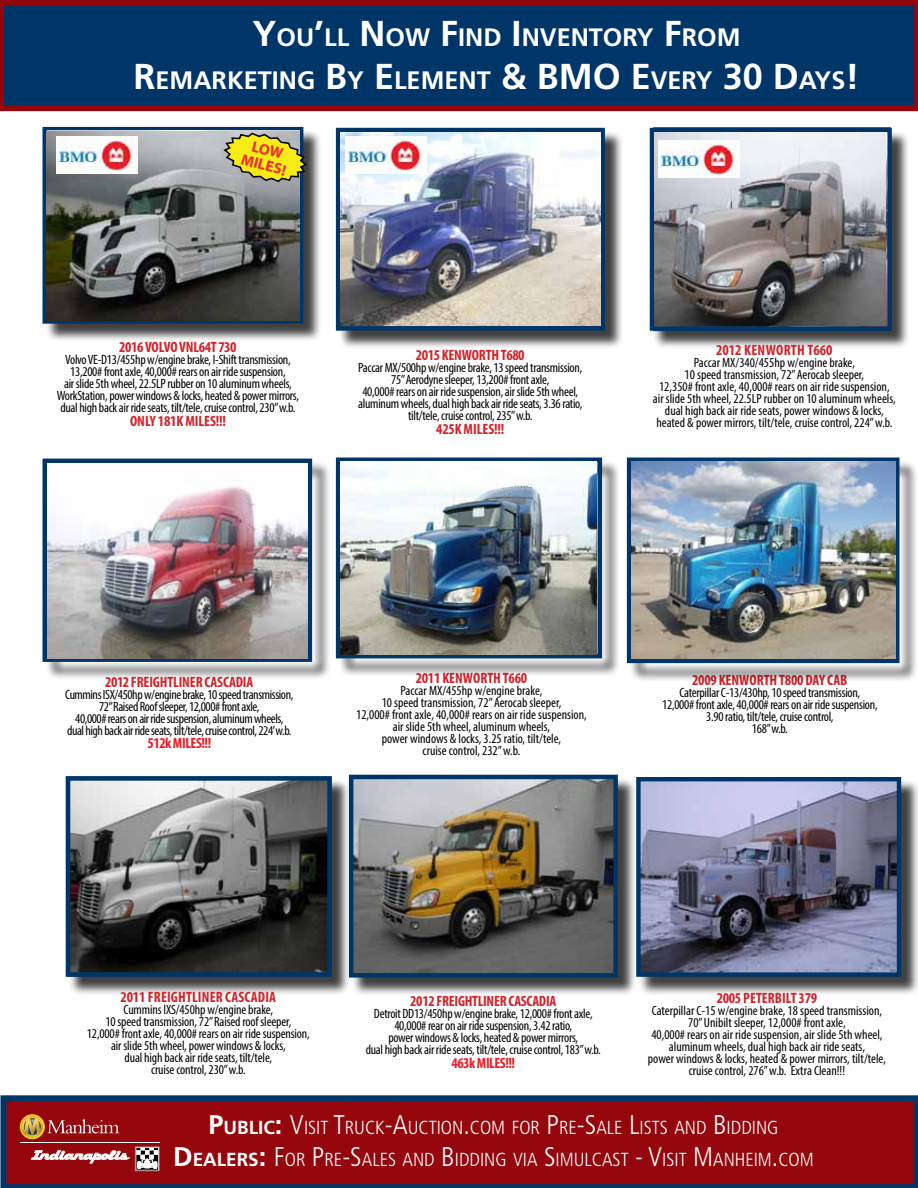
<style>
.page{position:relative;width:918px;height:1188px;background:#fff}
.page>*{position:absolute;margin:0;border:0;box-sizing:border-box;transform-origin:0 0}
.t1{font:700 25.2px/43.2px "Frutiger LT Std";color:#fff;text-align:center}
.t2{font:300 condensed 18.9px/32.4px "Frutiger LT Std";color:#fff;text-align:center}
.t3{font:700 15.45px/15.5px "Myriad Pro";color:#ee2d2d;text-align:center}
.t4{font:700 condensed 15px "Myriad Pro";letter-spacing:-.01em;color:#d2232a}
.t5{font:700 condensed 15px "Myriad Pro";letter-spacing:.01em;color:#d2232a}
.t6{font:700 condensed 15px "Myriad Pro";letter-spacing:-.03em;color:#ed1c24}
.t7{font:700 condensed 15px "Myriad Pro";letter-spacing:-.03em;color:#d2232a}
.t8{font:condensed 13.5px/12px "Myriad Pro";letter-spacing:-.02em;color:#000;text-align:center}
.t9{font:condensed 13.5px/12px "Myriad Pro";color:#000;text-align:center}
.s1{font-size:36px}
.s2{font-weight:700;font-stretch:normal;font-size:27px}
.s3{font-weight:700;font-stretch:normal}
.s4{font-size:27px}
</style>
<div class="page">
<svg style="left:0;top:0;width:918px;height:111px;background:#0f2f5e"></svg>
<svg style="left:0;top:1095px;width:918px;height:93px;background:#820c18"></svg>
<hr style="left:20px;top:1142px;width:140px;height:1px;background:#fff">
<svg style="left:20px;top:1114px;width:100px;height:25px;background:#a93f2d"></svg>
<svg style="left:31px;top:1150px;width:98px;height:13px"></svg>
<svg style="left:135px;top:1147px;width:25px;height:24px"></svg>
<div style="left:45px;top:129px;width:277px;height:213px;background:#000;opacity:.75"></div>
<div style="left:43px;top:127px;width:260px;height:197px;border:4px solid #003568"></div>
<div style="left:638px;top:779px;width:280px;height:217px;background:#000;opacity:.75"></div>
<img style="left:641px;top:782px;width:255px;height:190px">
<div style="left:636px;top:777px;width:265px;height:200px;border:4px solid #003568"></div>
<div style="left:68px;top:778px;width:282px;height:217px;background:#000;opacity:.75"></div>
<img style="left:72px;top:782px;width:254px;height:189px">
<div style="left:66px;top:776px;width:266px;height:201px;border:5px solid #003568"></div>
<div style="left:629px;top:460px;width:289px;height:222px;background:#000;opacity:.75"></div>
<div style="left:627px;top:458px;width:273px;height:205px;border:4px solid #003568"></div>
<div style="left:338px;top:130px;width:285px;height:219px;background:#000;opacity:.75"></div>
<div style="left:336px;top:128px;width:269px;height:203px;border:4px solid #003568"></div>
<div style="left:45px;top:461px;width:286px;height:220px;background:#000;opacity:.75"></div>
<div style="left:43px;top:459px;width:269px;height:203px;border:4px solid #003568"></div>
<div style="left:652px;top:130px;width:259px;height:219px;background:#000;opacity:.75"></div>
<div style="left:650px;top:128px;width:242px;height:203px;border:4px solid #003568"></div>
<div style="left:351px;top:777px;width:285px;height:219px;background:#000;opacity:.75"></div>
<img style="left:354px;top:780px;width:259px;height:193px">
<div style="left:349px;top:775px;width:269px;height:203px;border:4px solid #003568"></div>
<div style="left:338px;top:460px;width:283px;height:217px;background:#000;opacity:.75"></div>
<div style="left:336px;top:458px;width:266px;height:200px;border:5px solid #003568"></div>
<img style="left:47px;top:131px;width:252px;height:190px">
<div style="left:653px;top:127px;width:238px;height:204px;border:1px solid #003568"></div>
<img style="left:341px;top:132px;width:260px;height:193px">
<img style="left:655px;top:133px;width:231px;height:193px">
<img style="left:48px;top:464px;width:260px;height:194px">
<img style="left:340px;top:462px;width:257px;height:192px">
<img style="left:632px;top:462px;width:264px;height:196px">
<svg style="left:222px;top:132px;width:87px;height:51px;background:#bdb94a"></svg>
<img style="left:57px;top:136px;width:81px;height:37px">
<img style="left:346px;top:136px;width:81px;height:37px">
<img style="left:659px;top:141px;width:81px;height:37px">
<h1 class="t1" style="left:134px;top:15px;width:727px"><span class="s1">Y</span>OU<span class="s1">’</span>LL <span class="s1">N</span> OW <span class="s1">F</span>IND <span class="s1">I</span> NVENTORY <span class="s1">F</span>ROM<br><span class="s1">R</span>EMARKETING <span class="s1">B</span>Y <span class="s1">E</span> LEMENT <span class="s1">&amp; BM O E</span>VERY <span class="s1">30 D</span>AYS<span class="s1">!</span></h1>
<p class="t3" style="left:248px;top:136px;width:47px;rotate:15deg">LOW<br>MILES!</p>
<p class="t7" style="left:119px;top:338px;width:119px">2016 VOLVO VNL64T 730</p>
<p class="t8" style="left:57px;top:353px;width:244px">Volvo VE-D13/455hp w/engine brake, I-Shift transmission, 13,200# front axle, 40,000# rears on air ride suspension,<br>air slide 5th wheel, 22.5LP rubber on 10 aluminum wheels, WorkStation, power windows &amp; locks, heated &amp; power mirrors, dual high back air ride seats, tilt/tele, cruise control, 230” w.b.</p>
<p class="t4" style="left:130px;top:411px;width:97px">ONLY 181K MILES!!!</p>
<p class="t4" style="left:416px;top:346px;width:110px">2015 KENWORTH T680</p>
<p class="t8" style="left:358px;top:362px;width:226px">Paccar MX/500hp w/engine brake, 13 speed transmission, 75” Aerodyne sleeper, 13,200# front axle,<br>40,000# rears on air ride suspension, air slide 5th wheel, aluminum wheels, dual high back air ride seats, 3.36 ratio, tilt/tele, cruise control, 235” w.b.</p>
<p class="t4" style="left:436px;top:419px;width:70px">425K MILES!!!</p>
<p class="t5" style="left:716px;top:341px;width:118px">2012 KENWO RTH T660</p>
<p class="t9" style="left:653px;top:357px;width:244px">Paccar MX/340/455hp w/engine brake,<br>10 speed transmission, 72” Aerocab sleeper,<br>12,350# front axle, 40,000# rears on air ride suspension, air slide 5th wheel, 22.5LP rubber on 10 aluminum wheels, dual high back air ride seats, power windows &amp; locks, heated &amp; power mirrors, tilt/tele, cruise control, 224” w.b.</p>
<p class="t4" style="left:105px;top:672px;width:150px">2012 FREIGHTLINER CASCADIA</p>
<p class="t8" style="left:65px;top:688px;width:230px">Cummins ISX/450hp w/engine brake, 10 speed transmission, 72” Raised Roof sleeper, 12,000# front axle,<br>40,000# rears on air ride suspension, aluminum wheels, dual high back air ride seats, tilt/tele, cruise control, 224’w.b.</p>
<p class="t6" style="left:147px;top:734px;width:65px">512K MILES!!!</p>
<p class="t4" style="left:416px;top:668px;width:113px">2011 KENWORTH T660</p>
<p class="t9" style="left:356px;top:684px;width:232px">Paccar MX/455hp w/engine brake,<br>10 speed transmission, 72” Aerocab sleeper,<br>12,000# front axle, 40,000# rears on air ride suspension, air slide 5th wheel, aluminum wheels,<br>power windows &amp; locks, 3.25 ratio, tilt/tele,<br>cruise control, 232” w.b.</p>
<p class="t4" style="left:692px;top:671px;width:157px">2009 KENWO RTH T800 DAY CAB</p>
<p class="t8" style="left:662px;top:687px;width:217px">Caterpillar C-13/430hp, 10 speed transmission, 12,000# front axle, 40,000# rears on air ride suspension, 3.90 ratio, tilt/tele, cruise control,<br>168” w.b.</p>
<p class="t5" style="left:120px;top:987px;width:157px">2011 FREIGHTLINER CASCADIA</p>
<p class="t8" style="left:87px;top:1003px;width:225px">Cummins IXS/450hp w/engine brake,<br>10 speed transmission, 72” Raised roof sleeper,<br>12,000# front axle, 40,000# rears on air ride suspension, air slide 5th wheel, power windows &amp; locks,<br>dual high back air ride seats, tilt/tele,<br>cruise control, 230” w.b.</p>
<p class="t4" style="left:410px;top:992px;width:148px">2012 FREIGHTLINER CASCADIA</p>
<p class="t8" style="left:366px;top:1008px;width:237px">Detroit DD13/450hp w/engine brake, 12,000# front axle, 40,000# rear on air ride suspension, 3.42 ratio,<br>power windows &amp; locks, heated &amp; power mirrors,<br>dual high back air ride seats, tilt/tele, cruise control, 183” w.b.</p>
<p class="t6" style="left:451px;top:1053px;width:65px">463K MILES!!!</p>
<p class="t4" style="left:717px;top:989px;width:102px">2005 PETERBILT 379</p>
<p class="t9" style="left:648px;top:1004px;width:240px">Caterpillar C-15 w/engine brake, 18 speed transmission, 70” Unibilt sleeper, 12,000# front axle,<br>40,000# rears on air ride suspension, air slide 5th wheel, aluminum wheels, dual high back air ride seats,<br>power windows &amp; locks, heated &amp; power mirrors, tilt/tele, cruise control, 276” w.b. Extra Clean!!!</p>
<h2 class="t2" style="left:173px;top:1112px;width:642px"><span class="s2">P</span><span class="s3">UBLIC</span><span class="s2">:</span> <span class="s4">V</span>ISIT <span class="s4">T</span>RUCK<span class="s4">-A</span>UCTION<span class="s4">.</span>COM FOR <span class="s4">P</span>RE<span class="s4">-S</span>ALE <span class="s4">L</span>ISTS AND <span class="s4">B</span>IDDING<br><span class="s2">D</span><span class="s3">EALERS</span><span class="s2">:</span> <span class="s4">F</span>OR <span class="s4">P</span>RE<span class="s4">-S</span>ALES AND <span class="s4">B</span>IDDING VIA <span class="s4">S</span>IMULCAST <span class="s4">- V</span>ISIT <span class="s4">M</span>ANHEIM<span class="s4">.</span>COM</h2>
</div>
